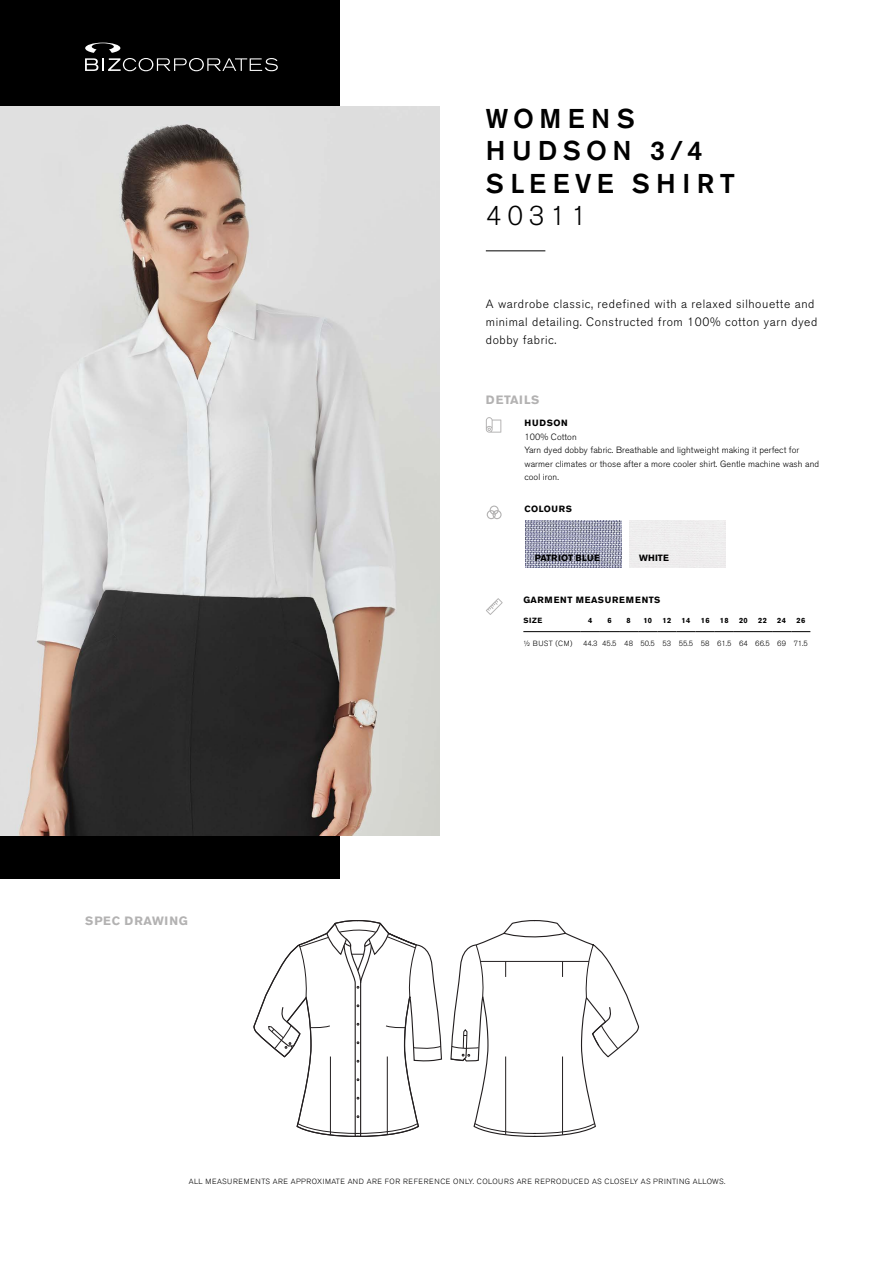
<style>
.page{position:relative;width:893px;height:1263px;background:#fff}
.page>*{position:absolute;margin:0;border:0;box-sizing:border-box;transform-origin:0 0}
.t1{font:500 27px/32.4px "Akzidenz Grotesk BE";letter-spacing:.24em;color:#000}
.t2{font:300 27px "Akzidenz Grotesk BE";letter-spacing:.2em;color:#000}
.t3{font:300 12px/18px "Akzidenz Grotesk BE";letter-spacing:.05em;color:#000}
.t4{font:700 12px "Akzidenz Grotesk BE";letter-spacing:.07em;color:#b3b2b2}
.t5{font:700 12px "Akzidenz Grotesk BE";letter-spacing:.05em;color:#b3b2b2}
.t6{font:300 9px/13.5px "Akzidenz Grotesk BE";letter-spacing:.01em;color:#000}
.t7{font:700 9px "Akzidenz Grotesk BE";letter-spacing:.09em;color:#000}
.t8{font:700 9px "Akzidenz Grotesk BE";letter-spacing:.05em;color:#000}
.t9{font:700 9px "Akzidenz Grotesk BE";color:#000}
.t10{font:300 7.5px "Akzidenz Grotesk BE";letter-spacing:.07em;color:#000}
.t11{font:300 7.5px "Akzidenz Grotesk BE";color:#000}
.t12{font:700 7.5px "Akzidenz Grotesk BE";letter-spacing:.05em;color:#000}
</style>
<div class="page">
<div style="left:0;top:0;width:339px;height:878px;background:#000"></div>
<img style="left:0;top:106px;width:440px;height:729px">
<hr style="left:486px;top:250px;width:59px;height:1px;background:#000">
<svg style="left:486px;top:598px;width:17px;height:17px"></svg>
<svg style="left:486px;top:417px;width:15px;height:16px"></svg>
<div style="left:490px;top:506px;width:9px;height:9px;border:1px solid #b3b2b2;border-radius:50%"></div>
<div style="left:492px;top:510px;width:10px;height:9px;border:1px solid #b3b2b2;border-radius:50%"></div>
<div style="left:487px;top:510px;width:9px;height:9px;border:1px solid #b3b2b2;border-radius:50%"></div>
<hr style="left:523px;top:631px;width:58px;height:1px;background:#000">
<svg style="left:581px;top:631px;width:229px;height:1px"></svg>
<svg style="left:450px;top:920px;width:190px;height:217px"></svg>
<svg style="left:253px;top:920px;width:189px;height:217px"></svg>
<img style="left:525px;top:520px;width:96px;height:48px">
<svg style="left:85px;top:43px;width:193px;height:28px"></svg>
<h1 class="t1" style="left:486px;top:102px;width:251px">WOMENS<br>HUDSON 3/4<br>SLEEVE SHIRT</h1>
<h1 class="t2" style="left:486px;top:200px;width:102px">40311</h1>
<h2 class="t3" style="left:486px;top:295px;width:333px">A wardrobe classic, redefined with a relaxed silhouette and minimal detailing. Constructed from 100% cotton yarn dyed dobby fabric.</h2>
<h2 class="t5" style="left:486px;top:393px;width:55px">DETAILS</h2>
<p class="t8" style="left:524px;top:418px;width:45px">HUDSON</p>
<p class="t6" style="left:524px;top:430px;width:296px">100% Cotton<br>Yarn dyed dobby fabric. Breathable and lightweight making it perfect for warmer climates or those after a more cooler shirt. Gentle machine wash and cool iron.</p>
<p class="t8" style="left:524px;top:504px;width:49px">COLOURS</p>
<p class="t9" style="left:535px;top:552px;width:66px">PATRIOT BLUE</p>
<p class="t8" style="left:639px;top:552px;width:31px">WHITE</p>
<h2 class="t4" style="left:85px;top:914px;width:104px">SPEC DRAWING</h2>
<p class="t7" style="left:523px;top:595px;width:139px">GARMENT MEASUREMENTS</p>
<p class="t12" style="left:523px;top:616px;width:21px">SIZE</p>
<p class="t12" style="left:588px;top:616px;width:6px">4</p>
<p class="t12" style="left:607px;top:616px;width:6px">6</p>
<p class="t12" style="left:626px;top:616px;width:6px">8</p>
<p class="t12" style="left:643px;top:616px;width:10px">10</p>
<p class="t12" style="left:662px;top:616px;width:10px">12</p>
<p class="t12" style="left:682px;top:616px;width:10px">14</p>
<p class="t12" style="left:701px;top:616px;width:10px">16</p>
<p class="t12" style="left:720px;top:616px;width:10px">18</p>
<p class="t12" style="left:739px;top:616px;width:10px">20</p>
<p class="t12" style="left:758px;top:616px;width:10px">22</p>
<p class="t12" style="left:777px;top:616px;width:10px">24</p>
<p class="t12" style="left:796px;top:616px;width:10px">26</p>
<p class="t10" style="left:523px;top:639px;width:51px">½ BUST (CM)</p>
<p class="t11" style="left:583px;top:639px;width:226px">44.3 45.5 48 50.5 53 55.5 58 61.5 64 66.5 69 71.5</p>
<p class="t10" style="left:189px;top:1177px;width:538px">ALL MEASUREMENTS ARE APPROXIMATE AND ARE FOR REFERENCE ONLY. COLOURS ARE REPRODUCED AS CLOSELY AS PRINTING ALLOWS.</p>
</div>
